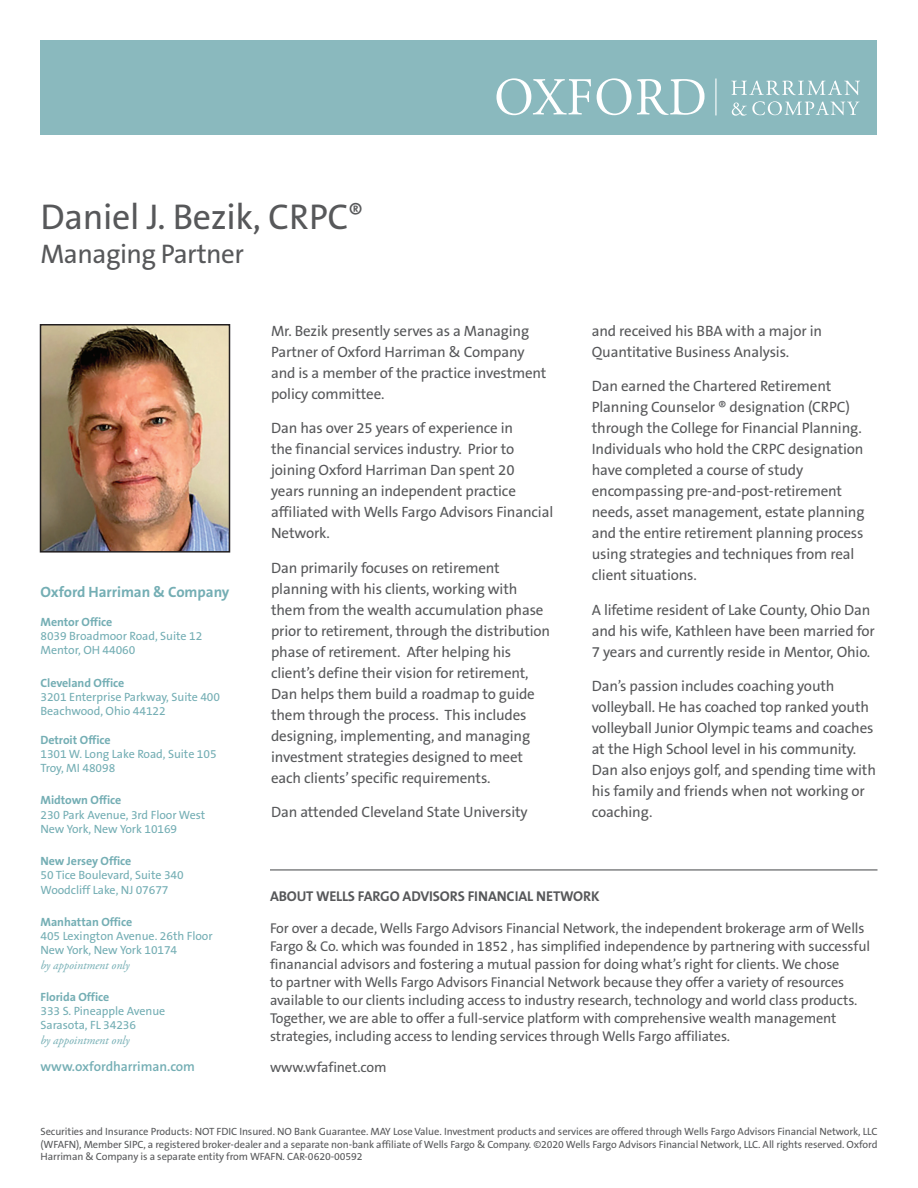
<style>
.page{position:relative;width:918px;height:1188px;background:#fff}
.page>*{position:absolute;margin:0;border:0;box-sizing:border-box;transform-origin:0 0}
.t1{font:36px "The Sans B5 Plain";letter-spacing:-.01em;color:#57585a}
.t2{font:27px "The Sans B5 Plain";letter-spacing:-.02em;color:#57585a}
.t3{font:15px/21px "The Sans B5 Plain";letter-spacing:-.01em;color:#57585a}
.t4{font:700 15px "The Sans B7";letter-spacing:-.005em;color:#74aeb4}
.t5{font:14.25px/18px "The Sans B5 Plain";letter-spacing:-.01em;color:#57585a}
.t6{font:700 14.25px "The Sans B7";letter-spacing:-.01em;color:#57585a}
.t7{font:600 13.5px "The Sans B6";letter-spacing:-.005em;color:#74aeb4}
.t8{font:12px/14.2px "The Sans B5 Plain";letter-spacing:-.005em;color:#74aeb4}
.t9{font:700 12px "The Sans B7";letter-spacing:-.005em;color:#74aeb4}
.t10{font:italic 12px "Adobe Garamond Pro";letter-spacing:-.005em;color:#74aeb4}
.t11{font:10.5px/12.6px "The Sans B5 Plain";letter-spacing:-.01em;color:#57585a;text-align:justify}
</style>
<div class="page">
<div style="left:40px;top:40px;width:838px;height:95px;background:#8ab9be"></div>
<svg style="left:496px;top:78px;width:95px;height:37px"></svg>
<svg style="left:597px;top:78px;width:108px;height:37px"></svg>
<svg style="left:731px;top:80px;width:129px;height:15px"></svg>
<svg style="left:732px;top:101px;width:128px;height:15px"></svg>
<hr style="left:715px;top:79px;width:1px;height:36px;background:#fff">
<hr style="left:270px;top:869px;width:608px;height:2px;background:#57585a">
<img style="left:43px;top:327px;width:184px;height:223px">
<div style="left:40px;top:324px;width:190px;height:229px;border:2px solid #231f20"></div>
<h1 class="t1" style="left:40px;top:199px;width:324px">Daniel J. Bezik, CRPC<sup>®</sup></h1>
<h2 class="t2" style="left:40px;top:240px;width:205px">Managing Partner</h2>
<p class="t4" style="left:40px;top:584px;width:191px">Oxford Harriman &amp; Company</p>
<p class="t9" style="left:40px;top:616px;width:73px">Mentor Office</p>
<p class="t8" style="left:40px;top:629px;width:163px">8039 Broadmoor Road, Suite 12<br>Mentor, OH 44060</p>
<p class="t9" style="left:40px;top:676px;width:85px">Cleveland Office</p>
<p class="t8" style="left:40px;top:690px;width:181px">3201 Enterprise Parkway, Suite 400<br>Beachwood, Ohio 44122</p>
<p class="t9" style="left:40px;top:733px;width:72px">Detroit Office</p>
<p class="t8" style="left:40px;top:747px;width:178px">1301 W. Long Lake Road, Suite 105<br>Troy, MI 48098</p>
<p class="t9" style="left:40px;top:794px;width:82px">Midtown Office</p>
<p class="t8" style="left:40px;top:808px;width:166px">230 Park Avenue, 3rd Floor West<br>New York, New York 10169</p>
<p class="t9" style="left:40px;top:855px;width:92px">New Jersey Office</p>
<p class="t8" style="left:40px;top:869px;width:145px">50 Tice Boulevard, Suite 340<br>Woodcliff Lake, NJ 07677</p>
<p class="t9" style="left:40px;top:916px;width:93px">Manhattan Office</p>
<p class="t8" style="left:40px;top:929px;width:174px">405 Lexington Avenue. 26th Floor<br>New York, New York 10174</p>
<p class="t10" style="left:40px;top:958px;width:91px">by appointment only</p>
<p class="t9" style="left:40px;top:991px;width:70px">Florida Office</p>
<p class="t8" style="left:40px;top:1004px;width:126px">333 S. Pineapple Avenue<br>Sarasota, FL 34236</p>
<p class="t10" style="left:40px;top:1033px;width:91px">by appointment only</p>
<p class="t7" style="left:40px;top:1059px;width:156px">www.oxfordharriman.com</p>
<p class="t3" style="left:271px;top:321px;width:277px">Mr. Bezik presently serves as a Managing Partner of Oxford Harriman &amp; Company and is a member of the practice investment policy committee.</p>
<p class="t3" style="left:271px;top:418px;width:284px">Dan has over 25 years of experience in<br>the financial services industry. Prior to joining Oxford Harriman Dan spent 20<br>years running an independent practice affiliated with Wells Fargo Advisors Financial Network.</p>
<p class="t3" style="left:271px;top:558px;width:281px">Dan primarily focuses on retirement planning with his clients, working with them from the wealth accumulation phase prior to retirement, through the distribution phase of retirement. After helping his client’s define their vision for retirement, Dan helps them build a roadmap to guide them through the process. This includes designing, implementing, and managing investment strategies designed to meet each clients’ specific requirements.</p>
<p class="t3" style="left:271px;top:802px;width:258px">Dan attended Cleveland State University</p>
<p class="t3" style="left:592px;top:321px;width:232px">and received his BBA with a major in<br>Quantitative Business Analysis.</p>
<p class="t3" style="left:592px;top:376px;width:274px">Dan earned the Chartered Retirement Planning Counselor ® designation (CRPC) through the College for Financial Planning.<br>Individuals who hold the CRPC designation have completed a course of study encompassing pre-and-post-retirement needs, asset management, estate planning and the entire retirement planning process using strategies and techniques from real client situations.</p>
<p class="t3" style="left:592px;top:600px;width:285px">A lifetime resident of Lake County, Ohio Dan and his wife, Kathleen have been married for<br>7 years and currently reside in Mentor, Ohio.</p>
<p class="t3" style="left:592px;top:676px;width:286px">Dan’s passion includes coaching youth volleyball. He has coached top ranked youth volleyball Junior Olympic teams and coaches at the High School level in his community.<br>Dan also enjoys golf, and spending time with his family and friends when not working or coaching.</p>
<p class="t6" style="left:270px;top:889px;width:331px">ABOUT WELLS FARGO ADVISORS FINANCIAL NETWORK</p>
<p class="t5" style="left:270px;top:920px;width:602px">For over a decade, Wells Fargo Advisors Financial Network, the independent brokerage arm of Wells Fargo &amp; Co. which was founded in 1852 , has simplified independence by partnering with successful finanancial advisors and fostering a mutual passion for doing what’s right for clients. We chose<br>to partner with Wells Fargo Advisors Financial Network because they offer a variety of resources available to our clients including access to industry research, technology and world class products.<br>Together, we are able to offer a full-service platform with comprehensive wealth management strategies, including access to lending services through Wells Fargo affiliates.</p>
<p class="t5" style="left:270px;top:1059px;width:118px">www.wfafinet.com</p>
<p class="t11" style="left:40px;top:1126px;width:839px">Securities and Insurance Products: NOT FDIC Insured. NO Bank Guarantee. MAY Lose Value. Investment products and services are offered through Wells Fargo Advisors Financial Network, LLC (WFAFN), Member SIPC, a registered broker-dealer and a separate non-bank affiliate of Wells Fargo &amp; Company. ©2020 Wells Fargo Advisors Financial Network, LLC. All rights reserved. Oxford Harriman &amp; Company is a separate entity from WFAFN. CAR-0620-00592</p>
</div>
